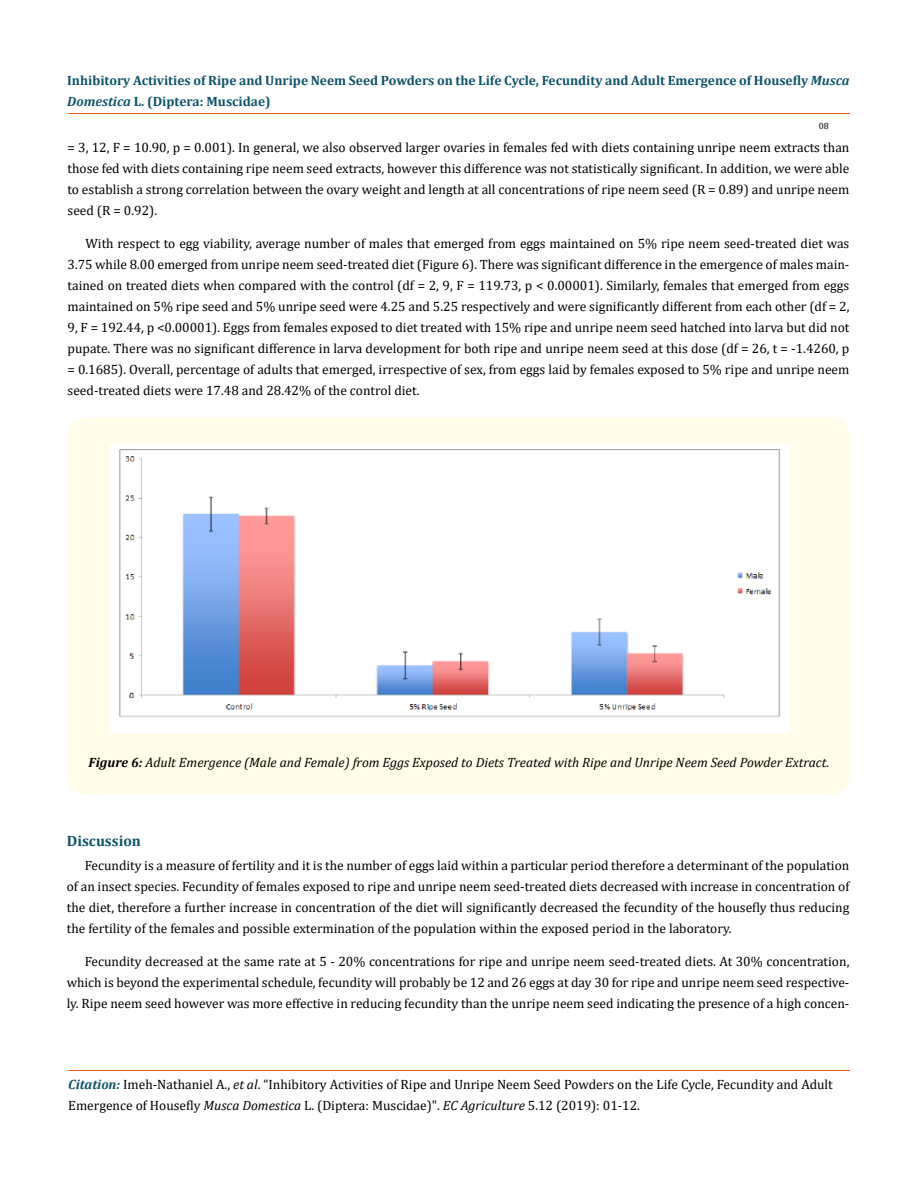
<style>
.page{position:relative;width:917px;height:1188px;background:#fff}
.page>*{position:absolute;margin:0;border:0;box-sizing:border-box;transform-origin:0 0}
.t1{font:700 15px "Cambria";color:#0e546a}
.t2{font:13.5px/21px "Cambria";color:#000;text-align:justify}
.t3{font:700 13.5px/21px "Cambria";color:#0e546a}
.t4{font:italic 13.5px "Cambria";color:#000}
.t5{font:9px "Cambria";color:#000}
.s1{font-style:italic}
.s2{font-weight:700}
.s3{font-weight:700;font-style:italic;color:#0e546a}
</style>
<div class="page">
<hr style="left:68px;top:114px;width:781px;height:1px;background:#e05d1a">
<hr style="left:68px;top:1071px;width:781px;height:1px;background:#e05d1a">
<div style="left:67px;top:417px;width:782px;height:377px;background:#fffde9;border-radius:18px"></div>
<img style="left:109px;top:445px;width:680px;height:287px">
<p class="t3" style="left:67px;top:69px;width:783px">Inhibitory Activities of Ripe and Unripe Neem Seed Powders on the Life Cycle, Fecundity and Adult Emergence of Housefly <span class="s1">Musca<br>Domestica</span> L. (Diptera: Muscidae)</p>
<p class="t5" style="left:819px;top:120px;width:11px">08</p>
<p class="t2" style="left:68px;top:137px;width:783px">= 3, 12, F = 10.90, p = 0.001). In general, we also observed larger ovaries in females fed with diets containing unripe neem extracts than those fed with diets containing ripe neem seed extracts, however this difference was not statistically significant. In addition, we were able to establish a strong correlation between the ovary weight and length at all concentrations of ripe neem seed (R = 0.89) and unripe neem seed (R = 0.92).</p>
<p class="t2" style="left:68px;top:233px;width:783px;text-indent:18px">With respect to egg viability, average number of males that emerged from eggs maintained on 5% ripe neem seed-treated diet was 3.75 while 8.00 emerged from unripe neem seed-treated diet (Figure 6). There was significant difference in the emergence of males main&shy;tained on treated diets when compared with the control (df = 2, 9, F = 119.73, p &lt; 0.00001). Similarly, females that emerged from eggs maintained on 5% ripe seed and 5% unripe seed were 4.25 and 5.25 respectively and were significantly different from each other (df = 2, 9, F = 192.44, p &lt;0.00001). Eggs from females exposed to diet treated with 15% ripe and unripe neem seed hatched into larva but did not pupate. There was no significant difference in larva development for both ripe and unripe neem seed at this dose (df = 26, t = -1.4260, p = 0.1685). Overall, percentage of adults that emerged, irrespective of sex, from eggs laid by females exposed to 5% ripe and unripe neem seed-treated diets were 17.48 and 28.42% of the control diet.</p>
<p class="t4" style="left:89px;top:752px;width:742px"><span class="s2">Figure 6:</span> Adult Emergence (Male and Female) from Eggs Exposed to Diets Treated with Ripe and Unripe Neem Seed Powder Extract.</p>
<p class="t1" style="left:67px;top:830px;width:76px">Discussion</p>
<p class="t2" style="left:67px;top:855px;width:784px;text-indent:18px">Fecundity is a measure of fertility and it is the number of eggs laid within a particular period therefore a determinant of the population of an insect species. Fecundity of females exposed to ripe and unripe neem seed-treated diets decreased with increase in concentration of the diet, therefore a further increase in concentration of the diet will significantly decreased the fecundity of the housefly thus reducing the fertility of the females and possible extermination of the population within the exposed period in the laboratory.</p>
<p class="t2" style="left:67px;top:951px;width:784px;text-indent:18px">Fecundity decreased at the same rate at 5 - 20% concentrations for ripe and unripe neem seed-treated diets. At 30% concentration, which is beyond the experimental schedule, fecundity will probably be 12 and 26 eggs at day 30 for ripe and unripe neem seed respective&shy;ly. Ripe neem seed however was more effective in reducing fecundity than the unripe neem seed indicating the presence of a high concen-</p>
<p class="t2" style="left:68px;top:1074px;width:766px"><span class="s3">Citation:</span> Imeh-Nathaniel A., <span class="s1">et al</span>. “Inhibitory Activities of Ripe and Unripe Neem Seed Powders on the Life Cycle, Fecundity and Adult<br>Emergence of Housefly <span class="s1">Musca Domestica</span> L. (Diptera: Muscidae)". <span class="s1">EC Agriculture</span> 5.12 (2019): 01-12.</p>
</div>
